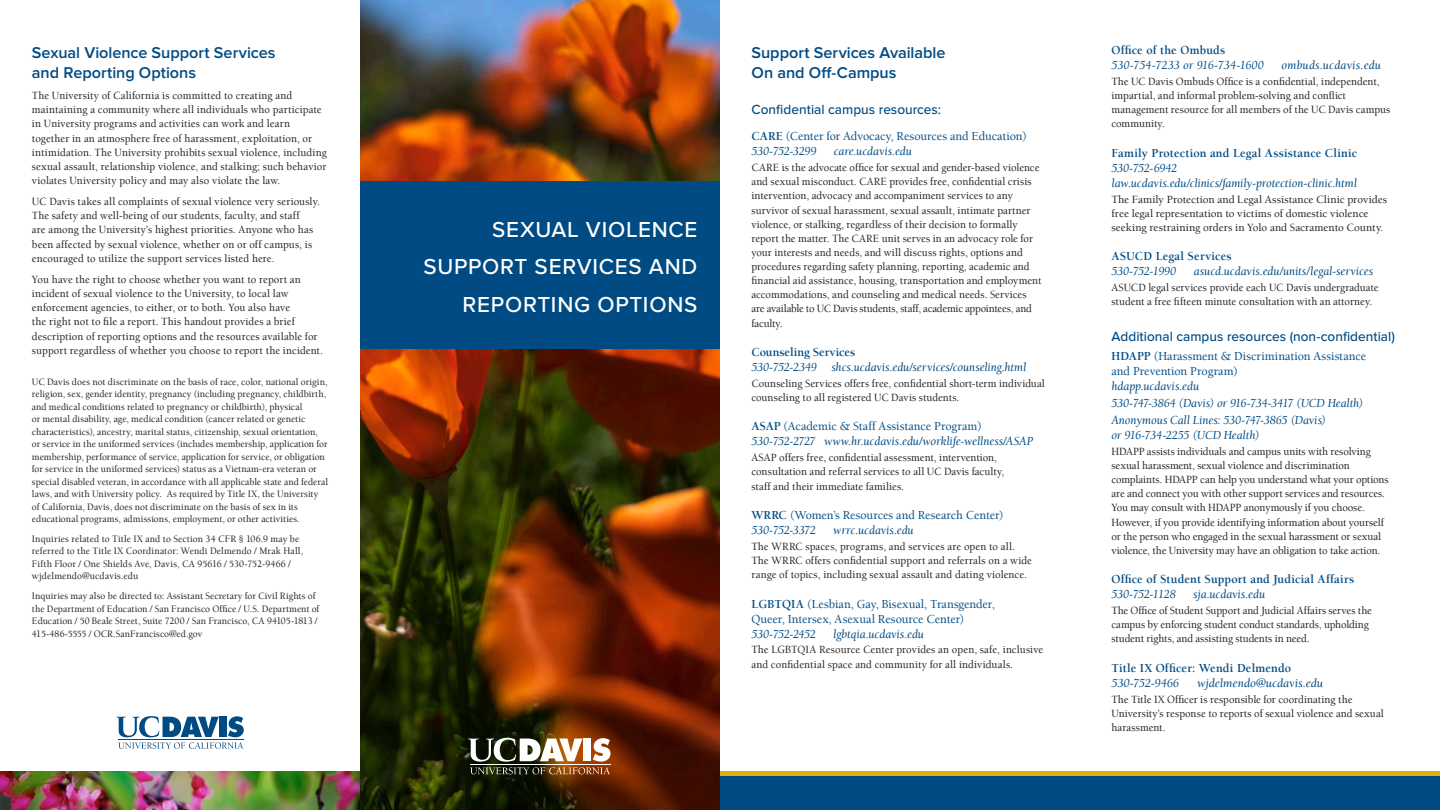
<style>
.page{position:relative;width:1440px;height:810px;background:#fff}
.page>*{position:absolute;margin:0;border:0;box-sizing:border-box;transform-origin:0 0}
.Hed1{font:500 22.5px/37.5px "Proxima Nova";letter-spacing:.035em;color:#fff;text-align:right}
.Subhed1{font:600 16.25px/20px "Proxima Nova";color:#004b84}
.Subhead_2__smaller_s{font:500 13.75px "Proxima Nova";color:#004b84}
.Organization{font:italic 500 12.5px/15px "Berkeley UC Davis";letter-spacing:-.005em;color:#004b84}
.Organization-2{font:500 12.5px/15px "Berkeley UC Davis";color:#004b84}
.Organization-3{font:700 12.5px/15px "Berkeley UC Davis";letter-spacing:.01em;color:#004b84}
.Organization-4{font:italic 500 12.5px "Berkeley UC Davis";letter-spacing:.02em;color:#004b84}
.body_copy{font:500 11.25px/14.1px "Berkeley UC Davis";letter-spacing:.005em;color:#231f20;scale:.95 1}
.body_copy-2{font:500 11.25px/14.1px "Berkeley UC Davis";letter-spacing:.005em;color:#231f20}
.body_copy-3{font:500 10px/12.5px "Berkeley UC Davis";letter-spacing:.01em;color:#231f20;scale:.95 1}
.s1{font-weight:700}
.s2{font-style:italic}
.s3{font-weight:700;font-style:normal}
.s4{font-style:normal}
.s5{font-weight:500;font-style:italic}
</style>
<div class="page">
<div style="left:720px;top:771px;width:720px;height:17px;background:linear-gradient(to right,#ddb207,#ddb207)"></div>
<img style="left:0;top:771px;width:360px;height:39px">
<img style="left:360px;top:0;width:360px;height:810px">
<div style="left:360px;top:182px;width:360px;height:167px;background:#004b84"></div>
<img style="left:468px;top:738px;width:143px;height:36px">
<div style="left:720px;top:777px;width:720px;height:33px;background:#004b84"></div>
<svg style="left:116px;top:716px;width:128px;height:33px"></svg>
<p class="Subhed1" style="left:32px;top:43px;width:245px">Sexual Violence Support Services and Reporting Options</p>
<p class="body_copy" style="left:32px;top:88px;width:312px">The University of California is committed to creating and maintaining a community where all individuals who participate in University programs and activities can work and learn together in an atmosphere free of harassment, exploitation, or intimidation. The University prohibits sexual violence, including sexual assault, relationship violence, and stalking; such behavior violates University policy and may also violate the law.</p>
<p class="body_copy" style="left:32px;top:194px;width:305px">UC Davis takes all complaints of sexual violence very seriously.<br>The safety and well-being of our students, faculty, and staff<br>are among the University’s highest priorities. Anyone who has been affected by sexual violence, whether on or off campus, is encouraged to utilize the support services listed here.</p>
<p class="body_copy" style="left:32px;top:272px;width:308px">You have the right to choose whether you want to report an incident of sexual violence to the University, to local law enforcement agencies, to either, or to both. You also have<br>the right not to file a report. This handout provides a brief description of reporting options and the resources available for support regardless of whether you choose to report the incident.</p>
<p class="body_copy-3" style="left:32px;top:375px;width:313px">UC Davis does not discriminate on the basis of race, color, national origin, religion, sex, gender identity, pregnancy (including pregnancy, childbirth, and medical conditions related to pregnancy or childbirth), physical<br>or mental disability, age, medical condition (cancer related or genetic characteristics), ancestry, marital status, citizenship, sexual orientation, or service in the uniformed services (includes membership, application for membership, performance of service, application for service, or obligation for service in the uniformed services) status as a Vietnam-era veteran or special disabled veteran, in accordance with all applicable state and federal laws, and with University policy. As required by Title IX, the University of California, Davis, does not discriminate on the basis of sex in its educational programs, admissions, employment, or other activities.</p>
<p class="body_copy-3" style="left:32px;top:532px;width:287px">Inquiries related to Title IX and to Section 34 CFR § 106.9 may be referred to the Title IX Coordinator: Wendi Delmendo / Mrak Hall, Fifth Floor / One Shields Ave, Davis, CA 95616 / 530-752-9466 / wjdelmendo@ucdavis.edu</p>
<p class="body_copy-3" style="left:32px;top:589px;width:304px">Inquiries may also be directed to: Assistant Secretary for Civil Rights of the Department of Education / San Francisco Office / U.S. Department of Education / 50 Beale Street, Suite 7200 / San Francisco, CA 94105-1813 / 415-486-5555 / OCR.SanFrancisco@ed.gov</p>
<p class="Hed1" style="left:423px;top:212px;width:276px">SEXUAL VIOLENCE<br>SUPPORT SERVICES AND<br>REPORTING OPTIONS</p>
<p class="Subhed1" style="left:752px;top:43px;width:196px">Support Services Available<br>On and Off-Campus</p>
<p class="Subhead_2__smaller_s" style="left:752px;top:101px;width:191px">Confidential campus resources:</p>
<p class="Organization-2" style="left:752px;top:129px;width:277px"><span class="s1">CARE</span> (Center for Advocacy, Resources and Education)<br><span class="s2">530-752-3299</span></p>
<p class="Organization" style="left:834px;top:144px;width:80px">care.ucdavis.edu</p>
<p class="body_copy" style="left:752px;top:160px;width:307px">CARE is the advocate office for sexual and gender-based violence and sexual misconduct. CARE provides free, confidential crisis intervention, advocacy and accompaniment services to any survivor of sexual harassment, sexual assault, intimate partner violence, or stalking, regardless of their decision to formally report the matter. The CARE unit serves in an advocacy role for your interests and needs, and will discuss rights, options and procedures regarding safety planning, reporting, academic and financial aid assistance, housing, transportation and employment accommodations, and counseling and medical needs. Services are available to UC Davis students, staff, academic appointees, and faculty.</p>
<p class="Organization" style="left:752px;top:344px;width:276px"><span class="s3">Counseling Services<br></span>530-752-2349 shcs.ucdavis.edu/services/counseling.html</p>
<p class="body_copy" style="left:752px;top:376px;width:310px">Counseling Services offers free, confidential short-term individual counseling to all registered UC Davis students.</p>
<p class="Organization" style="left:752px;top:419px;width:283px"><span class="s3">ASAP</span> <span class="s4">(Academic &amp; Staff Assistance Program)<br></span>530-752-2727 www.hr.ucdavis.edu/worklife-wellness/ASAP</p>
<p class="body_copy" style="left:752px;top:451px;width:267px">ASAP offers free, confidential assessment, intervention, consultation and referral services to all UC Davis faculty, staff and their immediate families.</p>
<p class="Organization-2" style="left:752px;top:507px;width:254px"><span class="s1">WRRC</span> (Women’s Resources and Research Center)<br><span class="s2">530-752-3372</span></p>
<p class="Organization" style="left:833px;top:522px;width:82px">wrrc.ucdavis.edu</p>
<p class="body_copy" style="left:752px;top:539px;width:297px">The WRRC spaces, programs, and services are open to all.<br>The WRRC offers confidential support and referrals on a wide range of topics, including sexual assault and dating violence.</p>
<p class="Organization-2" style="left:752px;top:596px;width:245px"><span class="s1">LGBTQIA</span> (Lesbian, Gay, Bisexual, Transgender,<br>Queer, Intersex, Asexual Resource Center)<br><span class="s2">530-752-2452</span></p>
<p class="Organization" style="left:833px;top:626px;width:92px">lgbtqia.ucdavis.edu</p>
<p class="body_copy" style="left:752px;top:643px;width:309px">The LGBTQIA Resource Center provides an open, safe, inclusive and confidential space and community for all individuals.</p>
<p class="Organization" style="left:1112px;top:42px;width:154px"><span class="s3">Office of the Ombuds<br></span>530-754-7233 or 916-734-1600</p>
<p class="Organization-4" style="left:1282px;top:57px;width:101px">ombuds.ucdavis.edu</p>
<p class="body_copy" style="left:1112px;top:74px;width:295px">The UC Davis Ombuds Office is a confidential, independent, impartial, and informal problem-solving and conflict management resource for all members of the UC Davis campus community.</p>
<p class="Organization" style="left:1112px;top:145px;width:247px"><span class="s3">Family Protection and Legal Assistance Clinic<br></span>530-752-6942 law.ucdavis.edu/clinics/family-protection-clinic.html</p>
<p class="body_copy-2" style="left:1112px;top:192px;width:277px">The Family Protection and Legal Assistance Clinic provides free legal representation to victims of domestic violence seeking restraining orders in Yolo and Sacramento County.</p>
<p class="Organization-3" style="left:1112px;top:249px;width:122px">ASUCD Legal Services<br><span class="s5">530-752-1990</span></p>
<p class="Organization" style="left:1194px;top:264px;width:181px">asucd.ucdavis.edu/units/legal-services</p>
<p class="body_copy" style="left:1112px;top:280px;width:283px">ASUCD legal services provide each UC Davis undergraduate student a free fifteen minute consultation with an attorney.</p>
<p class="Subhead_2__smaller_s" style="left:1112px;top:328px;width:285px">Additional campus resources (non-confidential)</p>
<p class="Organization-2" style="left:1112px;top:349px;width:256px"><span class="s1">HDAPP</span> (Harassment &amp; Discrimination Assistance and Prevention Program)<br><span class="s2">hdapp.ucdavis.edu</span></p>
<p class="Organization" style="left:1112px;top:396px;width:253px">530-747-3864 (Davis) or 916-734-3417 (UCD Health)</p>
<p class="Organization" style="left:1112px;top:412px;width:216px">Anonymous Call Lines: 530-747-3865 (Davis) or 916-734-2255 (UCD Health)</p>
<p class="body_copy" style="left:1112px;top:444px;width:293px">HDAPP assists individuals and campus units with resolving sexual harassment, sexual violence and discrimination complaints. HDAPP can help you understand what your options are and connect you with other support services and resources.<br>You may consult with HDAPP anonymously if you choose.<br>However, if you provide identifying information about yourself or the person who engaged in the sexual harassment or sexual violence, the University may have an obligation to take action.</p>
<p class="Organization-3" style="left:1112px;top:572px;width:244px">Office of Student Support and Judicial Affairs<br><span class="s5">530-752-1128</span></p>
<p class="Organization" style="left:1193px;top:587px;width:73px">sja.ucdavis.edu</p>
<p class="body_copy" style="left:1112px;top:603px;width:276px">The Office of Student Support and Judicial Affairs serves the campus by enforcing student conduct standards, upholding student rights, and assisting students in need.</p>
<p class="Organization-3" style="left:1112px;top:660px;width:181px">Title IX Officer: Wendi Delmendo<br><span class="s5">530-752-9466</span></p>
<p class="Organization" style="left:1197px;top:675px;width:127px">wjdelmendo@ucdavis.edu</p>
<p class="body_copy" style="left:1112px;top:692px;width:288px">The Title IX Officer is responsible for coordinating the<br>University’s response to reports of sexual violence and sexual harassment.</p>
</div>
